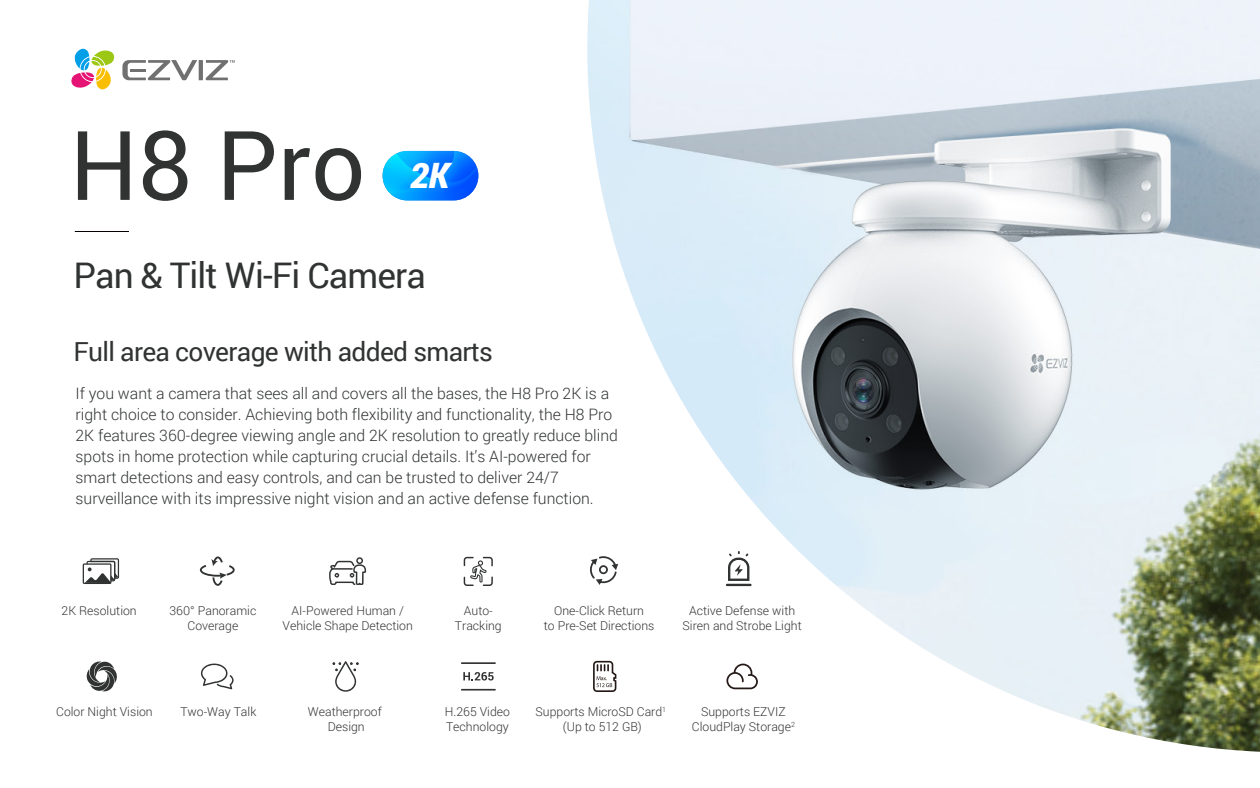
<style>
.page{position:relative;width:1260px;height:788px;background:#fff}
.page>*{position:absolute;margin:0;border:0;box-sizing:border-box;transform-origin:0 0}
.t1{font:96.25px "Roboto";color:#313333}
.t2{font:35.26px "Roboto";letter-spacing:-.025em;color:#313333}
.t3{font:italic 900 35px "Roboto";color:#fff}
.t4{font:26.25px "Roboto";letter-spacing:-.025em;color:#313333}
.t5{font:300 15.75px/21px "Roboto";color:#313333}
.t6{font:300 12.25px/14.7px "Roboto";color:#333;text-align:center}
</style>
<div class="page">
<hr style="left:75px;top:231px;width:54px;height:1px;background:#070001">
<svg style="left:71px;top:49px;width:44px;height:40px"></svg>
<svg style="left:122px;top:60px;width:113px;height:20px"></svg>
<svg style="left:201px;top:663px;width:33px;height:26px"></svg>
<svg style="left:333px;top:661px;width:26px;height:30px"></svg>
<svg style="left:329px;top:557px;width:37px;height:28px"></svg>
<svg style="left:83px;top:558px;width:36px;height:26px"></svg>
<svg style="left:464px;top:556px;width:29px;height:30px"></svg>
<svg style="left:200px;top:556px;width:35px;height:29px"></svg>
<svg style="left:86px;top:661px;width:31px;height:30px"></svg>
<img style="left:587px;top:0;width:673px;height:751px">
<svg style="left:593px;top:660px;width:23px;height:32px"></svg>
<svg style="left:726px;top:663px;width:32px;height:26px"></svg>
<svg style="left:463px;top:672px;width:31px;height:8px"></svg>
<hr style="left:461px;top:662px;width:35px;height:2px;background:#333">
<hr style="left:461px;top:688px;width:35px;height:2px;background:#333">
<hr style="left:726px;top:583px;width:26px;height:3px;background:#313333">
<svg style="left:728px;top:551px;width:21px;height:30px"></svg>
<img style="left:383px;top:151px;width:95px;height:49px;border-radius:25px">
<h1 class="t1" style="left:69px;top:98px;width:298px">H8 Pro</h1>
<h3 class="t3" style="left:410px;top:151px;width:40px">2K</h3>
<h2 class="t2" style="left:74px;top:251px;width:354px">Pan &amp; Tilt Wi-Fi Camera</h2>
<h3 class="t4" style="left:74px;top:333px;width:421px">Full area coverage with added smarts</h3>
<p class="t5" style="left:76px;top:382px;width:544px">If you want a camera that sees all and covers all the bases, the H8 Pro 2K is a right choice to consider. Achieving both flexibility and functionality, the H8 Pro 2K features 360-degree viewing angle and 2K resolution to greatly reduce blind spots in home protection while capturing crucial details. It’s AI-powered for smart detections and easy controls, and can be trusted to deliver 24/7 surveillance with its impressive night vision and an active defense function.</p>
<p class="t6" style="left:170px;top:603px;width:88px">360° Panoramic<br>Coverage</p>
<p class="t6" style="left:455px;top:603px;width:48px">Auto-<br>Tracking</p>
<p class="t6" style="left:544px;top:603px;width:112px">One-Click Return<br>to Pre-Set Directions</p>
<p class="t6" style="left:683px;top:603px;width:121px">Active Defense with<br>Siren and Strobe Light</p>
<p class="t6" style="left:62px;top:603px;width:77px">2K Resolution</p>
<p class="t6" style="left:283px;top:603px;width:132px">AI-Powered Human /<br>Vehicle Shape Detection</p>
<p class="t6" style="left:180px;top:704px;width:78px">Two-Way Talk</p>
<p class="t6" style="left:308px;top:704px;width:75px">Weatherproof<br>Design</p>
<p class="t6" style="left:445px;top:704px;width:67px;text-align:left">H.265 Video<br>Technology</p>
<p class="t6" style="left:536px;top:704px;width:132px">Supports MicroSD Card<sup>1 </sup>(Up to 512 GB)</p>
<p class="t6" style="left:56px;top:704px;width:98px">Color Night Vision</p>
<p class="t6" style="left:692px;top:704px;width:105px">Supports EZVIZ<br>CloudPlay Storage<sup>2</sup></p>
</div>
